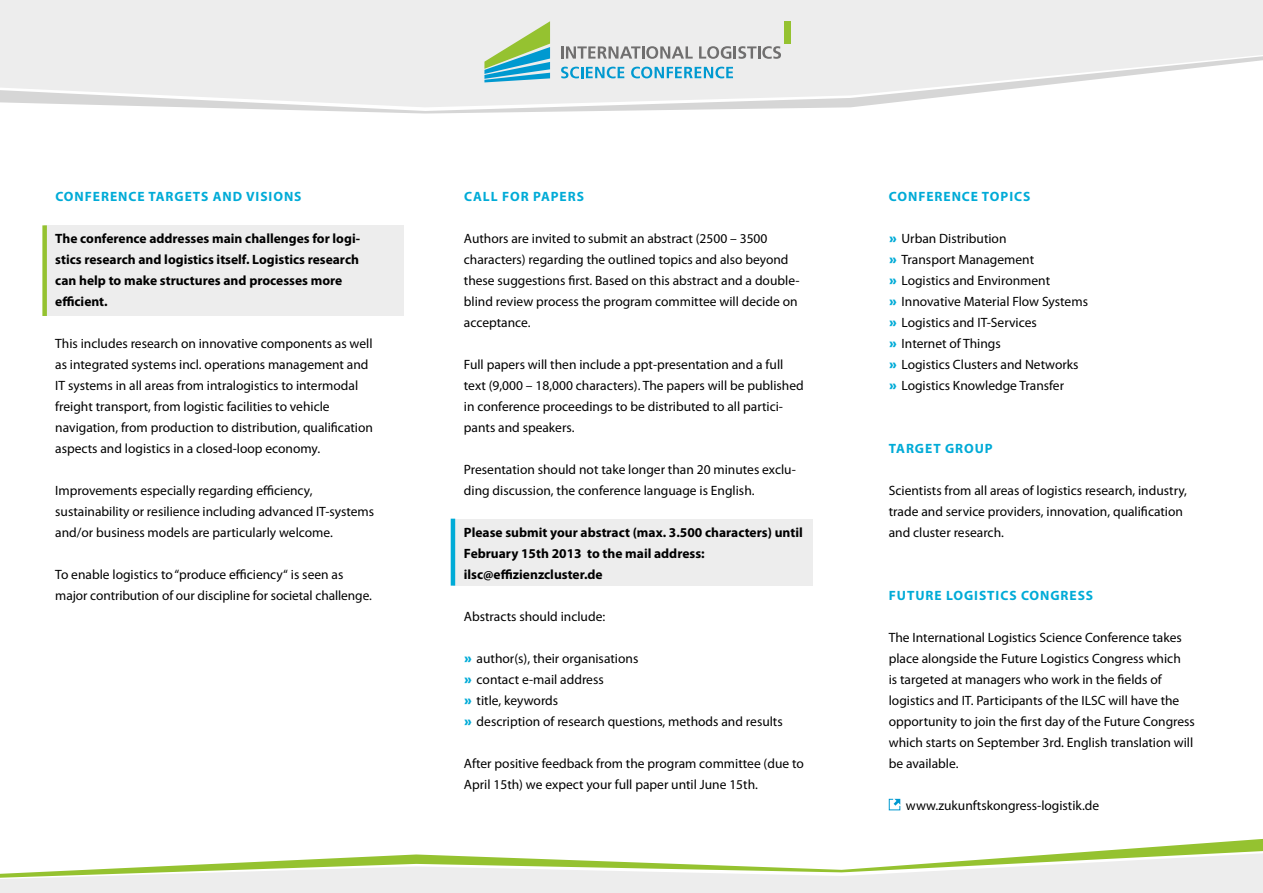
<style>
.page{position:relative;width:1263px;height:893px;background:#fff}
.page>*{position:absolute;margin:0;border:0;box-sizing:border-box;transform-origin:0 0}
.t1{font:13.5px/21px "Myriad Pro";color:#000}
.t2{font:700 13.5px/21px "Myriad Pro";color:#000}
.t3{font:700 13.5px "Myriad Pro";letter-spacing:.07em;color:#00abd7}
.s1{font-family:"Frutiger LT Com";font-weight:900;color:#00abd7}
</style>
<div class="page">
<div style="left:0;top:0;width:1263px;height:56px;background:#ededed"></div>
<div style="left:45px;top:225px;width:359px;height:91px;background:#ededed"></div>
<div style="left:42px;top:225px;width:5px;height:91px;background:#95c230"></div>
<div style="left:453px;top:519px;width:359px;height:67px;background:#ededed"></div>
<hr style="left:451px;top:519px;width:4px;height:67px;background:#00abd7">
<svg style="left:0;top:56px;width:1263px;height:58px;fill:#ededed"></svg>
<div style="left:0;top:878px;width:1263px;height:15px;background:#ededed"></div>
<svg style="left:0;top:839px;width:1263px;height:39px"></svg>
<svg style="left:484px;top:21px;width:66px;height:61px;background:#94cab7"></svg>
<div style="left:785px;top:21px;width:6px;height:22px;background:#95c230"></div>
<svg style="left:561px;top:46px;width:132px;height:13px;background:#b4b4b4"></svg>
<svg style="left:699px;top:46px;width:82px;height:13px"></svg>
<svg style="left:561px;top:67px;width:63px;height:11px"></svg>
<svg style="left:631px;top:67px;width:102px;height:11px"></svg>
<svg style="left:888px;top:798px;width:13px;height:13px"></svg>
<p class="t3" style="left:55px;top:188px;width:10px">CONFERENCE</p>
<p class="t3" style="left:148px;top:188px;width:10px">TARGETS</p>
<p class="t3" style="left:213px;top:188px;width:71px">AND VISIONS</p>
<p class="t2" style="left:55px;top:228px;width:306px">The conference addresses main challenges for logi&shy;stics research and logistics itself. Logistics research can help to make structures and processes more efficient.</p>
<p class="t1" style="left:55px;top:333px;width:319px">This includes research on innovative components as well as integrated systems incl. operations management and IT systems in all areas from intralogistics to intermodal freight transport, from logistic facilities to vehicle navigation, from production to distribution, qualification aspects and logistics in a closed-loop economy.</p>
<p class="t1" style="left:55px;top:480px;width:320px">Improvements especially regarding efficiency, sustainability or resilience including advanced IT-systems and/or business models are particularly welcome.</p>
<p class="t1" style="left:55px;top:564px;width:318px">To enable logistics to “produce efficiency“ is seen as major contribution of our discipline for societal challenge.</p>
<p class="t3" style="left:464px;top:188px;width:122px">Call for Papers</p>
<p class="t1" style="left:464px;top:228px;width:337px">Authors are invited to submit an abstract (2500 – 3500 characters) regarding the outlined topics and also beyond these suggestions first. Based on this abstract and a double&shy;blind review process the program committee will decide on acceptance.</p>
<p class="t1" style="left:464px;top:354px;width:341px">Full papers will then include a ppt-presentation and a full text (9,000 – 18,000 characters). The papers will be published in conference proceedings to be distributed to all partici&shy;pants and speakers.</p>
<p class="t1" style="left:464px;top:459px;width:333px">Presentation should not take longer than 20 minutes exclu&shy;ding discussion, the conference language is English.</p>
<p class="t2" style="left:464px;top:522px;width:340px">Please submit your abstract (max. 3.500 characters) until<br>February 15th 2013 to the mail address: ilsc@effizienzcluster.de</p>
<p class="t1" style="left:464px;top:606px;width:143px">Abstracts should include:</p>
<p class="t1" style="left:464px;top:648px;width:320px"><span class="s1">»</span> author(s), their organisations<br><span class="s1">»</span> contact e-mail address<br><span class="s1">»</span> title, keywords<br><span class="s1">»</span> description of research questions, methods and results</p>
<p class="t1" style="left:464px;top:753px;width:341px">After positive feedback from the program committee (due to<br>April 15th) we expect your full paper until June 15th.</p>
<p class="t3" style="left:889px;top:188px;width:143px">Conference Topics</p>
<p class="t1" style="left:889px;top:228px;width:201px"><span class="s1">»</span> Urban Distribution<br><span class="s1">»</span> Transport Management<br><span class="s1">»</span> Logistics and Environment<br><span class="s1">»</span> Innovative Material Flow Systems <span class="s1">»</span> Logistics and IT-Services<br><span class="s1">»</span> Internet of Things<br><span class="s1">»</span> Logistics Clusters and Networks <span class="s1">»</span> Logistics Knowledge Transfer</p>
<p class="t3" style="left:889px;top:440px;width:104px">Target Group</p>
<p class="t1" style="left:889px;top:480px;width:300px">Scientists from all areas of logistics research, industry, trade and service providers, innovation, qualification and cluster research.</p>
<p class="t3" style="left:889px;top:587px;width:10px">FUTURE</p>
<p class="t3" style="left:946px;top:587px;width:10px">LOG</p>
<p class="t3" style="left:974px;top:587px;width:57px">ISTICs CONGRESS</p>
<p class="t1" style="left:889px;top:627px;width:308px">The International Logistics Science Conference takes place alongside the Future Logistics Congress which<br>is targeted at managers who work in the fields of logistics and IT. Participants of the ILSC will have the opportunity to join the first day of the Future Congress which starts on September 3rd. English translation will be available.</p>
<p class="t1" style="left:906px;top:795px;width:195px">www.zukunftskongress-logistik.de</p>
</div>
